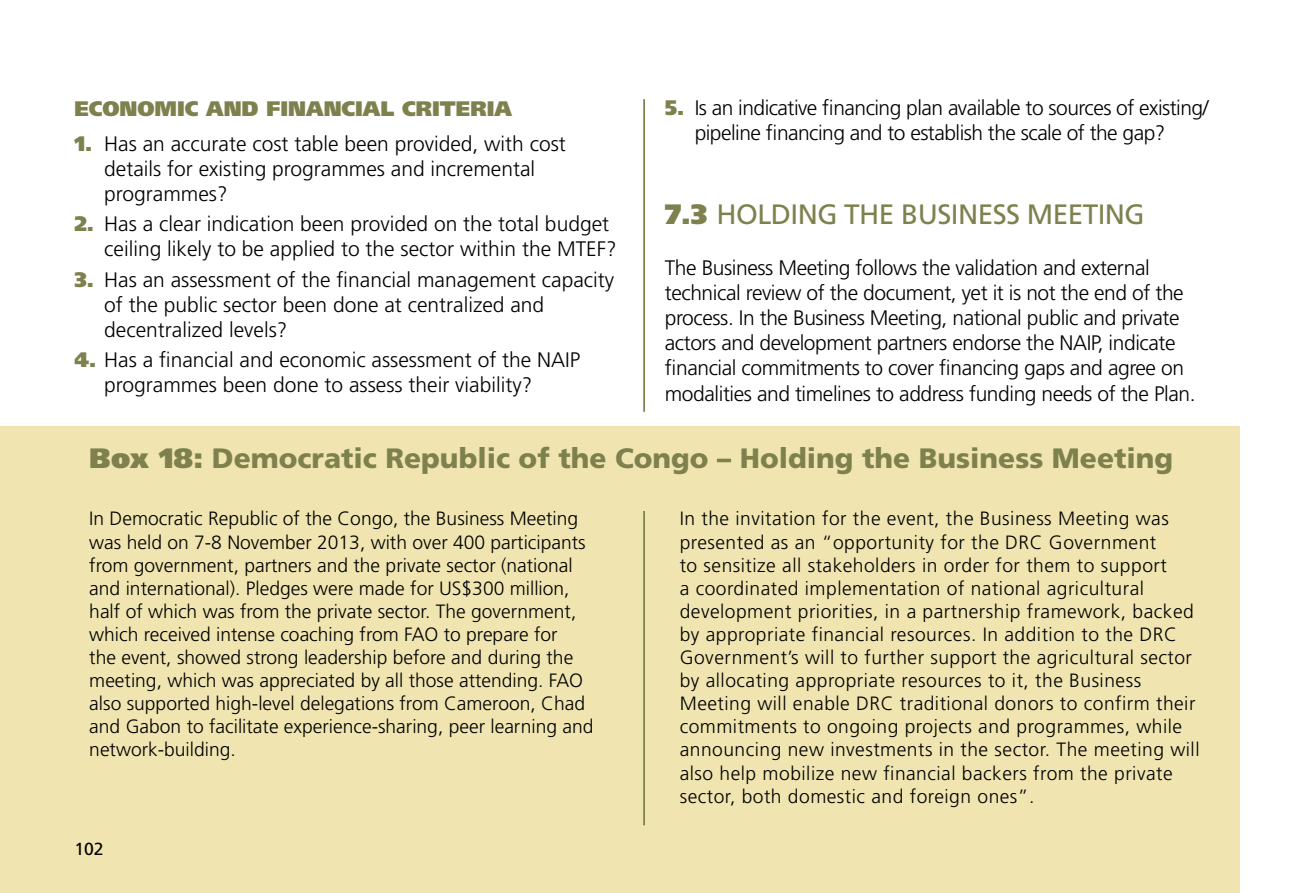
<style>
.page{position:relative;width:1290px;height:893px;background:#fff}
.page>*{position:absolute;margin:0;border:0;box-sizing:border-box;transform-origin:0 0}
.t1{font:900 28px "Frutiger LT Std";color:#7e814e}
.t2{font:28px "Frutiger LT Std";letter-spacing:-.02em;color:#7e814e}
.t3{font:300 21px/25.2px "Frutiger LT Std";letter-spacing:-.02em;color:#000}
.t4{font:300 21px/25.2px "Frutiger LT Std";color:#000}
.t5{font:900 21px "Frutiger LT Std";color:#7e814e}
.t6{font:300 19.25px/23.1px "Frutiger LT Std";letter-spacing:.025em;color:#000}
.t7{font:300 19.25px/23.1px "Frutiger LT Std";color:#000}
.t8{font:17.5px "Frutiger LT Std";color:#000}
.s1{font-weight:900;color:#7e814e}
.s2{font-weight:900}
.s3{font-style:inherit}
</style>
<div class="page">
<div style="left:0;top:427px;width:1240px;height:466px;background:#f0e5b0"></div>
<hr style="left:643px;top:511px;width:2px;height:314px;background:#7e814e">
<hr style="left:643px;top:99px;width:2px;height:313px;background:#7e814e">
<p class="t5" style="left:74px;top:95px;width:439px">ECONOMIC AND FINANCIAL CRITERIA</p>
<p class="t4" style="left:104px;top:131px;width:463px;text-indent:-30px"><span class="s1">1.</span> Has an accurate cost table been provided, with cost details for existing programmes and incremental programmes?</p>
<p class="t4" style="left:104px;top:212px;width:514px;text-indent:-30px"><span class="s1">2.</span> Has a clear indication been provided on the total budget ceiling likely to be applied to the sector within the MTEF?</p>
<p class="t4" style="left:104px;top:267px;width:511px;text-indent:-30px"><span class="s1">3.</span> Has an assessment of the financial management capacity of the public sector been done at centralized and decentralized levels?</p>
<p class="t4" style="left:104px;top:348px;width:478px;text-indent:-30px"><span class="s1">4.</span> Has a financial and economic assessment of the NAIP programmes been done to assess their viability?</p>
<p class="t3" style="left:695px;top:95px;width:515px;text-indent:-30px"><span class="s1">5.</span> Is an indicative financing plan available to sources of existing/ pipeline financing and to establish the scale of the gap?</p>
<h1 class="t2" style="left:665px;top:198px;width:481px"><span class="s2">7.3</span> HOLDING THE BUSINESS MEETING</h1>
<p class="t3" style="left:665px;top:255px;width:532px">The Business Meeting follows the validation and external technical review of the document, yet it is not the end of the process. In the Business Meeting, national public and private actors and development partners endorse the NAIP, indicate financial commitments to cover financing gaps and agree on modalities and timelines to address funding needs of the Plan.</p>
<h1 class="t1" style="left:89px;top:441px;width:1085px"><span class="s3">Box 18:</span> Democratic Republic of the Congo – Holding the Business Meeting</h1>
<p class="t7" style="left:89px;top:507px;width:506px">In Democratic Republic of the Congo, the Business Meeting was held on 7-8 November 2013, with over 400 participants from government, partners and the private sector (national and international). Pledges were made for US$300 million, half of which was from the private sector. The government, which received intense coaching from FAO to prepare for<br>the event, showed strong leadership before and during the meeting, which was appreciated by all those attending. FAO also supported high-level delegations from Cameroon, Chad and Gabon to facilitate experience-sharing, peer learning and network-building.</p>
<p class="t6" style="left:680px;top:507px;width:521px">In the invitation for the event, the Business Meeting was presented as an “opportunity for the DRC Government<br>to sensitize all stakeholders in order for them to support<br>a coordinated implementation of national agricultural development priorities, in a partnership framework, backed by appropriate financial resources. In addition to the DRC Government’s will to further support the agricultural sector by allocating appropriate resources to it, the Business Meeting will enable DRC traditional donors to confirm their commitments to ongoing projects and programmes, while announcing new investments in the sector. The meeting will also help mobilize new financial backers from the private sector, both domestic and foreign ones”.</p>
<p class="t8" style="left:74px;top:839px;width:31px">102</p>
</div>
